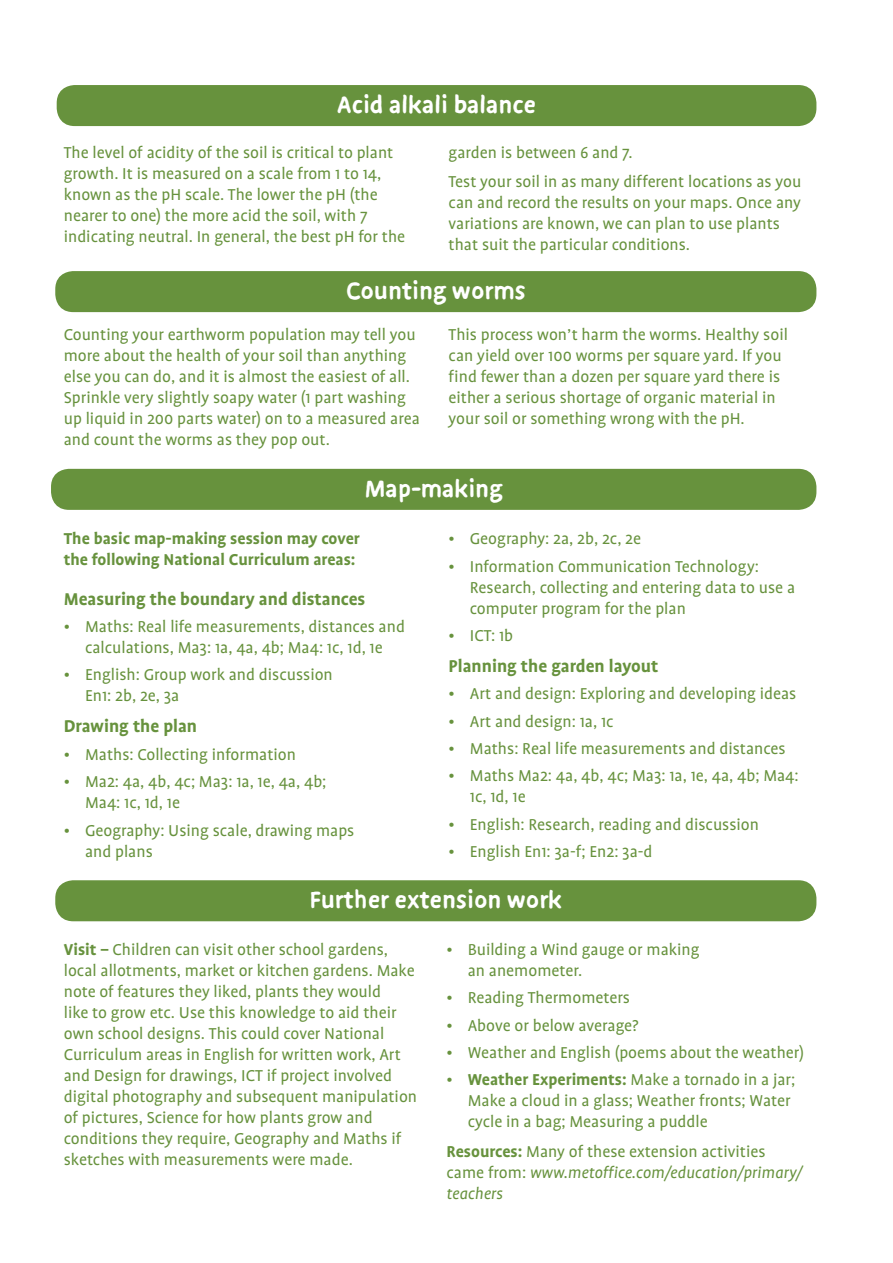
<style>
.page{position:relative;width:893px;height:1263px;background:#fff}
.page>*{position:absolute;margin:0;border:0;box-sizing:border-box;transform-origin:0 0}
.Section_Heading{font:700 27px "Duper";color:#fff}
.Main_bulleted_copy{font:700 19.5px "Profile";color:#67923d}
.Main_bulleted_copy-2{font:18px/21px "Profile";color:#67923d}
.Main_bulleted_copy-3{font:italic 18px/21px "Profile";color:#67923d}
.Main_bulleted_copy-4{font:700 18px/21px "Profile";color:#67923d}
.s1{font-weight:700}
.s2{font-weight:700;font-style:normal}
.s3{font-style:normal}
</style>
<div class="page">
<div style="left:58px;top:86px;width:757px;height:39px;background:#67923d;border-radius:17px"></div>
<div style="left:57px;top:85px;width:759px;height:41px;border:2px solid #67923d;border-radius:17px"></div>
<div style="left:56px;top:272px;width:759px;height:39px;background:#67923d;border-radius:17px"></div>
<div style="left:55px;top:271px;width:761px;height:41px;border:2px solid #67923d;border-radius:17px"></div>
<div style="left:52px;top:470px;width:763px;height:39px;background:#67923d;border-radius:17px"></div>
<div style="left:51px;top:469px;width:765px;height:41px;border:2px solid #67923d;border-radius:17px"></div>
<div style="left:56px;top:881px;width:759px;height:39px;background:#67923d;border-radius:17px"></div>
<div style="left:55px;top:880px;width:761px;height:41px;border:2px solid #67923d;border-radius:17px"></div>
<p class="Section_Heading" style="left:337px;top:89px;width:201px">Acid alkali balance</p>
<p class="Main_bulleted_copy-2" style="left:64px;top:142px;width:343px">The level of acidity of the soil is critical to plant growth. It is measured on a scale from 1 to 14, known as the pH scale. The lower the pH (the nearer to one) the more acid the soil, with 7 indicating neutral. In general, the best pH for the</p>
<p class="Main_bulleted_copy-2" style="left:449px;top:142px;width:186px">garden is between 6 and 7.</p>
<p class="Main_bulleted_copy-2" style="left:449px;top:171px;width:354px">Test your soil in as many different locations as you can and record the results on your maps. Once any variations are known, we can plan to use plants that suit the particular conditions.</p>
<p class="Section_Heading" style="left:346px;top:275px;width:181px">Counting worms</p>
<p class="Main_bulleted_copy-2" style="left:64px;top:324px;width:358px">Counting your earthworm population may tell you more about the health of your soil than anything else you can do, and it is almost the easiest of all.<br>Sprinkle very slightly soapy water (1 part washing up liquid in 200 parts water) on to a measured area and count the worms as they pop out.</p>
<p class="Main_bulleted_copy-2" style="left:449px;top:324px;width:341px">This process won’t harm the worms. Healthy soil can yield over 100 worms per square yard. If you find fewer than a dozen per square yard there is either a serious shortage of organic material in your soil or something wrong with the pH.</p>
<p class="Section_Heading" style="left:365px;top:473px;width:140px">Map-making</p>
<p class="Main_bulleted_copy-4" style="left:64px;top:528px;width:298px">The basic map-making session may cover the following National Curriculum areas:</p>
<p class="Main_bulleted_copy" style="left:64px;top:588px;width:303px">Measuring the boundary and distances</p>
<p class="Main_bulleted_copy-2" style="left:64px;top:616px;width:343px;text-align:center">• Maths: Real life measurements, distances and calculations, Ma3: 1a, 4a, 4b; Ma4: 1c, 1d, 1e</p>
<p class="Main_bulleted_copy-2" style="left:85px;top:664px;width:249px;text-indent:-21px">• English: Group work and discussion<br>En1: 2b, 2e, 3a</p>
<p class="Main_bulleted_copy" style="left:64px;top:716px;width:135px">Drawing the plan</p>
<p class="Main_bulleted_copy-2" style="left:64px;top:744px;width:234px">• Maths: Collecting information</p>
<p class="Main_bulleted_copy-2" style="left:85px;top:771px;width:243px;text-indent:-21px">• Ma2: 4a, 4b, 4c; Ma3: 1a, 1e, 4a, 4b;<br>Ma4: 1c, 1d, 1e</p>
<p class="Main_bulleted_copy-2" style="left:85px;top:820px;width:271px;text-indent:-21px">• Geography: Using scale, drawing maps and plans</p>
<p class="Main_bulleted_copy-2" style="left:449px;top:528px;width:194px">• Geography: 2a, 2b, 2c, 2e</p>
<p class="Main_bulleted_copy-2" style="left:470px;top:556px;width:327px;text-indent:-21px">• Information Communication Technology:<br>Research, collecting and entering data to use a computer program for the plan</p>
<p class="Main_bulleted_copy-2" style="left:449px;top:625px;width:66px">• ICT: 1b</p>
<p class="Main_bulleted_copy" style="left:449px;top:655px;width:211px">Planning the garden layout</p>
<p class="Main_bulleted_copy-2" style="left:449px;top:683px;width:349px">• Art and design: Exploring and developing ideas</p>
<p class="Main_bulleted_copy-2" style="left:449px;top:711px;width:166px">• Art and design: 1a, 1c</p>
<p class="Main_bulleted_copy-2" style="left:449px;top:738px;width:338px">• Maths: Real life measurements and distances</p>
<p class="Main_bulleted_copy-2" style="left:470px;top:765px;width:330px;text-indent:-21px">• Maths Ma2: 4a, 4b, 4c; Ma3: 1a, 1e, 4a, 4b; Ma4:<br>1c, 1d, 1e</p>
<p class="Main_bulleted_copy-2" style="left:449px;top:814px;width:312px">• English: Research, reading and discussion</p>
<p class="Main_bulleted_copy-2" style="left:449px;top:841px;width:205px">• English En1: 3a-f; En2: 3a-d</p>
<p class="Section_Heading" style="left:310px;top:884px;width:254px">Further extension work</p>
<p class="Main_bulleted_copy-2" style="left:64px;top:939px;width:355px"><span class="s1">Visit –</span> Children can visit other school gardens, local allotments, market or kitchen gardens. Make note of features they liked, plants they would<br>like to grow etc. Use this knowledge to aid their own school designs. This could cover National Curriculum areas in English for written work, Art and Design for drawings, ICT if project involved digital photography and subsequent manipulation of pictures, Science for how plants grow and conditions they require, Geography and Maths if sketches with measurements were made.</p>
<p class="Main_bulleted_copy-2" style="left:468px;top:939px;width:233px;text-indent:-21px">• Building a Wind gauge or making an anemometer.</p>
<p class="Main_bulleted_copy-2" style="left:446px;top:987px;width:185px">• Reading Thermometers</p>
<p class="Main_bulleted_copy-2" style="left:446px;top:1015px;width:194px">• Above or below average?</p>
<p class="Main_bulleted_copy-2" style="left:446px;top:1042px;width:359px">• Weather and English (poems about the weather)</p>
<p class="Main_bulleted_copy-2" style="left:468px;top:1069px;width:329px;text-indent:-21px">• <span class="s1">Weather Experiments:</span> Make a tornado in a jar;<br>Make a cloud in a glass; Weather fronts; Water cycle in a bag; Measuring a puddle</p>
<p class="Main_bulleted_copy-3" style="left:446px;top:1141px;width:357px"><span class="s2">Resources:</span> <span class="s3">Many of these extension activities came from:</span> www.metoffice.com/education/primary/ teachers</p>
</div>
